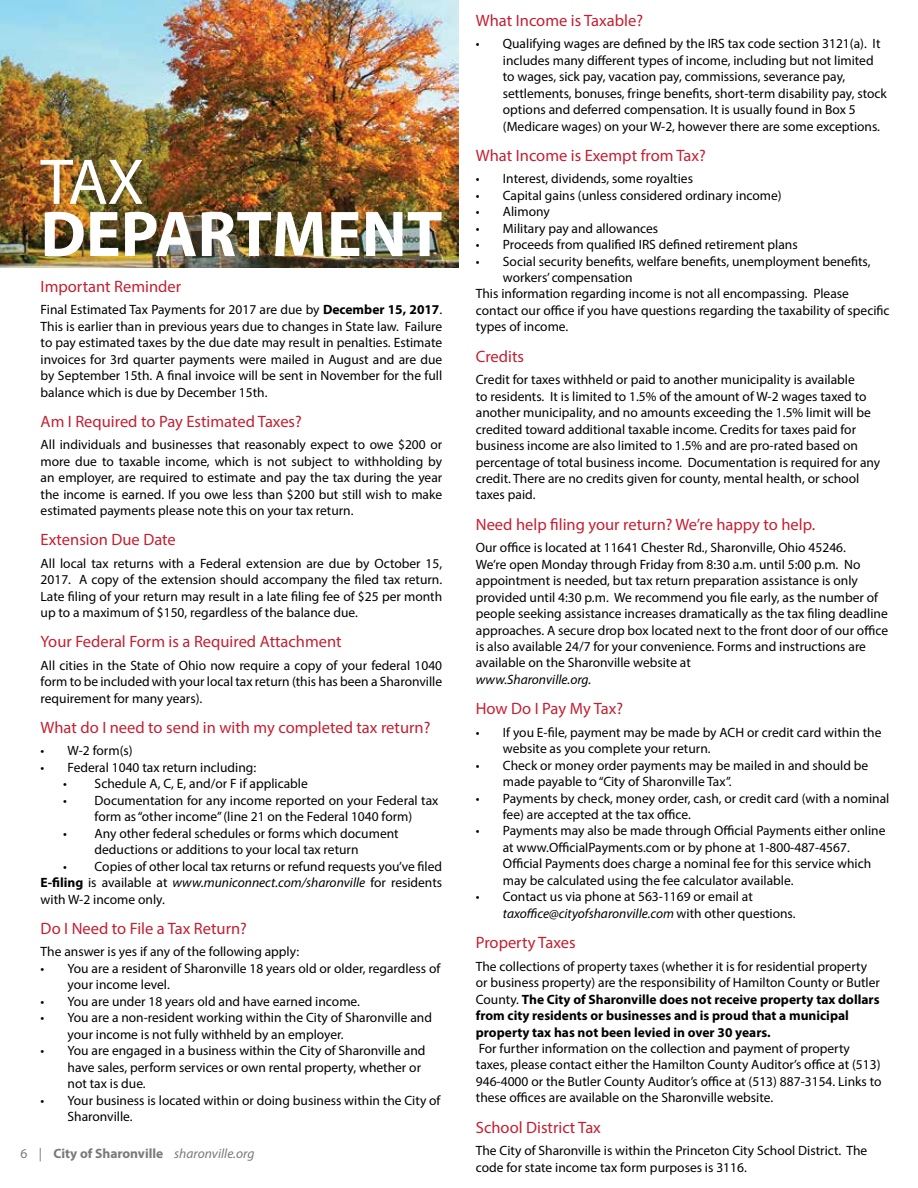
<style>
.page{position:relative;width:918px;height:1188px;background:#fff}
.page>*{position:absolute;margin:0;border:0;box-sizing:border-box;transform-origin:0 0}
.t1{font:700 65.25px "Myriad Pro";color:#fff}
.t2{font:65.25px "Myriad Pro";color:#fff}
.t3{font:16.5px "Myriad Pro";color:#c32032}
.t4{font:13.5px/16.5px "Myriad Pro";color:#000}
.t5{font:700 13.5px/16.5px "Myriad Pro";color:#000}
.t6{font:700 13.5px "Myriad Pro";color:#787a7c}
.t7{font:italic 13.5px "Myriad Pro";color:#000}
.s1{font-weight:700}
.s2{font-style:italic}
.s3{font-weight:400}
.s4{font-weight:400;font-style:italic}
</style>
<div class="page">
<img style="left:0;top:0;width:459px;height:268px">
<h1 class="t2" style="left:40px;top:142px;width:105px">TAX</h1>
<h1 class="t1" style="left:40px;top:192px;width:404px">DEPARTMENT</h1>
<p class="t3" style="left:41px;top:276px;width:142px">Important Reminder</p>
<p class="t4" style="left:41px;top:301px;width:403px;text-align:justify">Final Estimated Tax Payments for 2017 are due by <span class="s1">December 15, 2017</span>.<br>This is earlier than in previous years due to changes in State law. Failure to pay estimated taxes by the due date may result in penalties. Estimate invoices for 3rd quarter payments were mailed in August and are due by September 15th. A final invoice will be sent in November for the full balance which is due by December 15th.</p>
<p class="t3" style="left:41px;top:411px;width:263px">Am I Required to Pay Estimated Taxes?</p>
<p class="t4" style="left:41px;top:436px;width:403px;text-align:justify">All individuals and businesses that reasonably expect to owe $200 or more due to taxable income, which is not subject to withholding by an employer, are required to estimate and pay the tax during the year the income is earned. If you owe less than $200 but still wish to make estimated payments please note this on your tax return.</p>
<p class="t3" style="left:41px;top:529px;width:137px">Extension Due Date</p>
<p class="t4" style="left:41px;top:555px;width:403px;text-align:justify">All local tax returns with a Federal extension are due by October 15, 2017. A copy of the extension should accompany the filed tax return.<br>Late filing of your return may result in a late filing fee of $25 per month up to a maximum of $150, regardless of the balance due.</p>
<p class="t3" style="left:41px;top:631px;width:303px">Your Federal Form is a Required Attachment</p>
<p class="t4" style="left:41px;top:657px;width:403px;text-align:justify">All cities in the State of Ohio now require a copy of your federal 1040 form to be included with your local tax return (this has been a Sharonville requirement for many years).</p>
<p class="t3" style="left:41px;top:717px;width:391px">What do I need to send in with my completed tax return?</p>
<p class="t4" style="left:41px;top:742px;width:94px">• W-2 form(s)</p>
<p class="t4" style="left:41px;top:759px;width:217px">• Federal 1040 tax return including:</p>
<p class="t4" style="left:63px;top:775px;width:246px">• Schedule A, C, E, and/or F if applicable</p>
<p class="t4" style="left:63px;top:792px;width:377px;text-align:center">• Documentation for any income reported on your Federal tax form as “other income” (line 21 on the Federal 1040 form)</p>
<p class="t4" style="left:95px;top:825px;width:306px;text-indent:-32px">• Any other federal schedules or forms which document deductions or additions to your local tax return</p>
<p class="t4" style="left:41px;top:858px;width:403px;text-align:justify;text-indent:22px">• Copies of other local tax returns or refund requests you’ve filed <span class="s1">E-filing</span> is available at <span class="s2">www.municonnect.com/sharonville</span> for residents with W-2 income only.</p>
<p class="t3" style="left:41px;top:918px;width:208px">Do I Need to File a Tax Return?</p>
<p class="t4" style="left:41px;top:943px;width:260px">The answer is yes if any of the following apply:</p>
<p class="t4" style="left:68px;top:960px;width:374px;text-indent:-27px">• You are a resident of Sharonville 18 years old or older, regardless of your income level.</p>
<p class="t4" style="left:41px;top:993px;width:321px">• You are under 18 years old and have earned income.</p>
<p class="t4" style="left:68px;top:1009px;width:366px;text-indent:-27px">• You are a non-resident working within the City of Sharonville and your income is not fully withheld by an employer.</p>
<p class="t4" style="left:68px;top:1042px;width:359px;text-indent:-27px">• You are engaged in a business within the City of Sharonville and have sales, perform services or own rental property, whether or not tax is due.</p>
<p class="t4" style="left:68px;top:1092px;width:374px;text-indent:-27px">• Your business is located within or doing business within the City of<br>Sharonville.</p>
<p class="t6" style="left:21px;top:1144px;width:235px"><span class="s3">6 |</span> City of Sharonville <span class="s4">sharonville.org</span></p>
<p class="t3" style="left:476px;top:10px;width:169px">What Income is Taxable?</p>
<p class="t4" style="left:503px;top:35px;width:386px;text-indent:-27px">• Qualifying wages are defined by the IRS tax code section 3121(a). It includes many different types of income, including but not limited to wages, sick pay, vacation pay, commissions, severance pay, settlements, bonuses, fringe benefits, short-term disability pay, stock options and deferred compensation. It is usually found in Box 5 (Medicare wages) on your W-2, however there are some exceptions.</p>
<p class="t3" style="left:476px;top:145px;width:231px">What Income is Exempt from Tax?</p>
<p class="t4" style="left:476px;top:170px;width:219px">• Interest, dividends, some royalties</p>
<p class="t4" style="left:476px;top:187px;width:307px">• Capital gains (unless considered ordinary income)</p>
<p class="t4" style="left:476px;top:203px;width:75px">• Alimony</p>
<p class="t4" style="left:476px;top:220px;width:184px">• Military pay and allowances</p>
<p class="t4" style="left:476px;top:236px;width:323px">• Proceeds from qualified IRS defined retirement plans</p>
<p class="t4" style="left:476px;top:253px;width:396px">• Social security benefits, welfare benefits, unemployment benefits,</p>
<p class="t4" style="left:503px;top:269px;width:131px">workers’ compensation</p>
<p class="t4" style="left:476px;top:286px;width:375px">This information regarding income is not all encompassing. Please</p>
<p class="t4" style="left:476px;top:302px;width:415px">contact our office if you have questions regarding the taxability of specific</p>
<p class="t4" style="left:476px;top:318px;width:94px">types of income.</p>
<p class="t3" style="left:476px;top:346px;width:50px">Credits</p>
<p class="t4" style="left:476px;top:371px;width:406px">Credit for taxes withheld or paid to another municipality is available<br>to residents. It is limited to 1.5% of the amount of W-2 wages taxed to another municipality, and no amounts exceeding the 1.5% limit will be credited toward additional taxable income. Credits for taxes paid for business income are also limited to 1.5% and are pro-rated based on percentage of total business income. Documentation is required for any credit. There are no credits given for county, mental health, or school taxes paid.</p>
<p class="t3" style="left:476px;top:514px;width:341px">Need help filing your return? We’re happy to help.</p>
<p class="t4" style="left:476px;top:539px;width:414px">Our office is located at 11641 Chester Rd., Sharonville, Ohio 45246.<br>We’re open Monday through Friday from 8:30 a.m. until 5:00 p.m. No appointment is needed, but tax return preparation assistance is only provided until 4:30 p.m. We recommend you file early, as the number of people seeking assistance increases dramatically as the tax filing deadline approaches. A secure drop box located next to the front door of our office is also available 24/7 for your convenience. Forms and instructions are available on the Sharonville website at</p>
<p class="t7" style="left:476px;top:671px;width:117px">www.Sharonville.org.</p>
<p class="t3" style="left:476px;top:698px;width:149px">How Do I Pay My Tax?</p>
<p class="t4" style="left:503px;top:724px;width:380px;text-indent:-27px">• If you E-file, payment may be made by ACH or credit card within the website as you complete your return.</p>
<p class="t4" style="left:503px;top:757px;width:367px;text-indent:-27px">• Check or money order payments may be mailed in and should be made payable to “City of Sharonville Tax”.</p>
<p class="t4" style="left:503px;top:790px;width:388px;text-indent:-27px">• Payments by check, money order, cash, or credit card (with a nominal fee) are accepted at the tax office.</p>
<p class="t4" style="left:503px;top:823px;width:384px;text-indent:-27px">• Payments may also be made through Official Payments either online at www.OfficialPayments.com or by phone at 1-800-487-4567.<br>Official Payments does charge a nominal fee for this service which may be calculated using the fee calculator available.</p>
<p class="t4" style="left:503px;top:888px;width:294px;text-indent:-27px">• Contact us via phone at 563-1169 or email at <span class="s2">taxoffice@cityofsharonville.com</span> with other questions.</p>
<p class="t3" style="left:476px;top:932px;width:101px">Property Taxes</p>
<p class="t5" style="left:476px;top:957px;width:406px"><span class="s3">The collections of property taxes (whether it is for residential property or business property) are the responsibility of Hamilton County or Butler County.</span> The City of Sharonville does not receive property tax dollars from city residents or businesses and is proud that a municipal property tax has not been levied in over 30 years.</p>
<p class="t4" style="left:476px;top:1040px;width:407px">For further information on the collection and payment of property taxes, please contact either the Hamilton County Auditor’s office at (513)<br>946-4000 or the Butler County Auditor’s office at (513) 887-3154. Links to these offices are available on the Sharonville website.</p>
<p class="t3" style="left:476px;top:1117px;width:127px">School District Tax</p>
<p class="t4" style="left:476px;top:1142px;width:393px">The City of Sharonville is within the Princeton City School District. The code for state income tax form purposes is 3116.</p>
</div>
